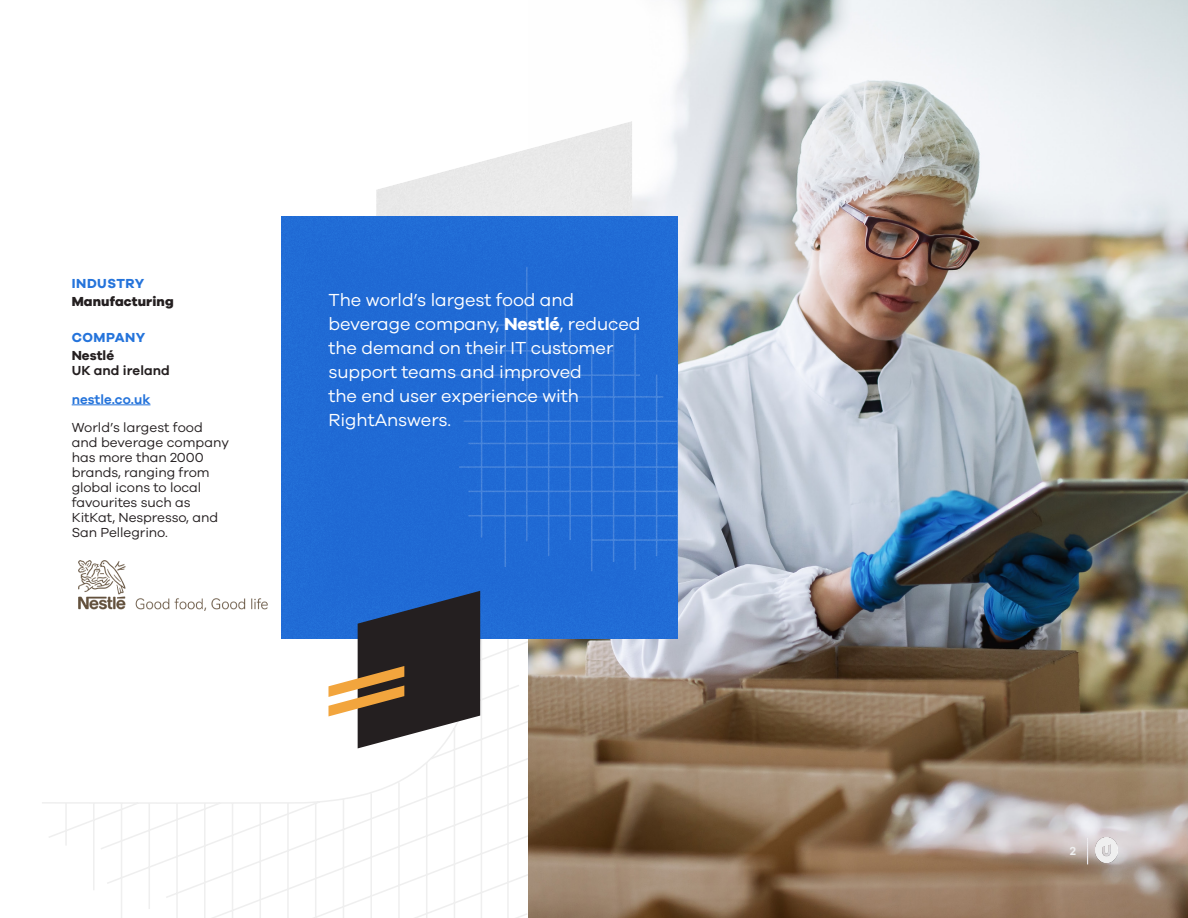
<style>
.page{position:relative;width:1188px;height:918px;background:#fff}
.page>*{position:absolute;margin:0;border:0;box-sizing:border-box;transform-origin:0 0}
.P_-_Big_Lead{font:18px/24px "Galano Grotesque";letter-spacing:-.005em;color:#fff}
.Caption_-_P{font:13.5px/15px "Galano Grotesque";letter-spacing:-.005em;color:#241f20}
.Caption_-_Proper_Na{font:800 13.5px "Galano Grotesque";letter-spacing:.01em;color:#241f20}
.Caption_-_Company_B{font:600 13.5px "Galano Grotesque";letter-spacing:.005em;color:#241f20}
.Caption_-_Company_B-2{font:600 13.5px "Galano Grotesque";letter-spacing:.005em;color:#2574db}
.Caption_-_H3{font:700 13.5px "Galano Grotesque";letter-spacing:.035em;color:#2574db}
.Caption_-_Proper_Na-2{font:700 13.5px "Galano Grotesque";letter-spacing:.035em;color:#2574db}
.Caption_-_Proper_Na-3{font:700 13.5px "Galano Grotesque";color:#241f20}
.Result_Descriptor{font:600 12px "Galano Grotesque";color:#efefef}
.s1{font-weight:700}
</style>
<div class="page">
<svg style="left:42px;top:405px;width:486px;height:513px"></svg>
<img style="left:528px;top:0;width:660px;height:918px">
<svg style="left:376px;top:120px;width:257px;height:94px;fill:#ebebeb"></svg>
<div style="left:281px;top:214px;width:399px;height:426px;background:#206bd5"></div>
<svg style="left:328px;top:591px;width:152px;height:157px"></svg>
<hr style="left:72px;top:405px;width:79px;height:1px;background:#2574db">
<img style="left:1096px;top:838px;width:22px;height:25px">
<hr style="left:1085px;top:835px;width:4px;height:30px;background:#d19ce8;opacity:.2">
<img style="left:79px;top:560px;width:193px;height:50px">
<p class="Caption_-_H3" style="left:72px;top:275px;width:74px">INDUSTRY</p>
<p class="Caption_-_Proper_Na" style="left:72px;top:293px;width:103px">Manufacturing</p>
<p class="Caption_-_Proper_Na-2" style="left:72px;top:329px;width:75px">COMPANY</p>
<p class="Caption_-_Proper_Na-3" style="left:72px;top:347px;width:44px">Nestlé</p>
<p class="Caption_-_Company_B" style="left:72px;top:362px;width:100px">UK and ireland</p>
<p class="Caption_-_Company_B-2" style="left:72px;top:391px;width:80px">nestle.co.uk</p>
<p class="Caption_-_P" style="left:72px;top:420px;width:159px">World’s largest food and beverage company has more than 2000 brands, ranging from global icons to local favourites such as<br>KitKat, Nespresso, and<br>San Pellegrino.</p>
<p class="P_-_Big_Lead" style="left:328px;top:287px;width:314px">The world’s largest food and beverage company, <span class="s1">Nestlé</span>, reduced the demand on their IT customer support teams and improved<br>the end user experience with<br>RightAnswers.</p>
<p class="Result_Descriptor" style="left:1070px;top:844px;width:8px">2</p>
</div>
